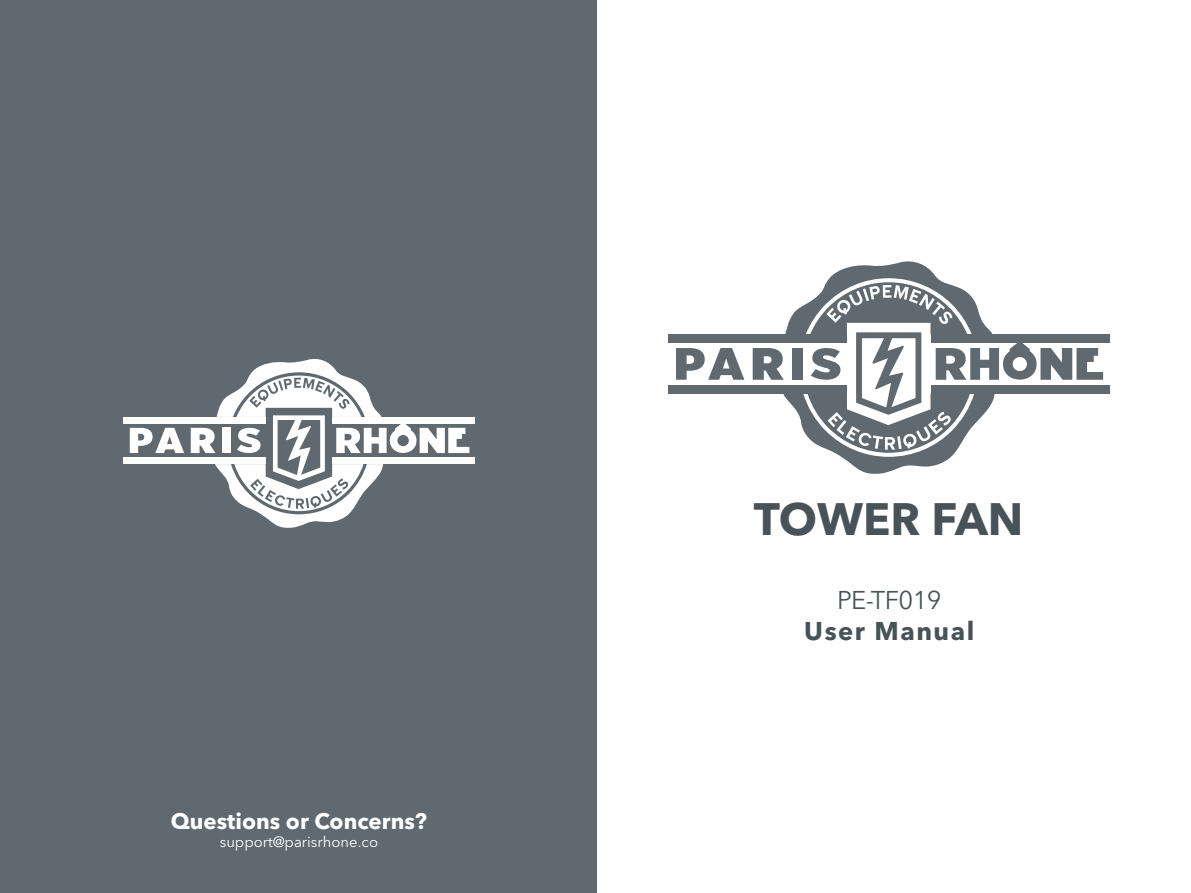
<style>
.page{position:relative;width:1191px;height:893px;background:#fff}
.page>*{position:absolute;margin:0;border:0;box-sizing:border-box;transform-origin:0 0}
.t1{font:700 45px "Avenir Next LT Pro";color:#475359}
.t2{font:700 25.5px "Avenir Next LT Pro";letter-spacing:.06em;color:#475359}
.t3{font:25.5px "Avenir Next LT Pro";letter-spacing:-.025em;color:#475359}
.t4{font:700 22.2px "Avenir Next LT Pro";color:#fff}
.t5{font:14.85px "Avenir Next LT Pro";color:#fff}
</style>
<div class="page">
<div style="left:0;top:0;width:596px;height:893px;background:#5f696f"></div>
<div style="left:123px;top:458px;width:143px;height:6px;background:#fff"></div>
<div style="left:332px;top:458px;width:142px;height:6px;background:#fff"></div>
<div style="left:123px;top:417px;width:143px;height:6px;background:#fff"></div>
<div style="left:332px;top:417px;width:142px;height:6px;background:#fff"></div>
<svg style="left:130px;top:428px;width:54px;height:25px"></svg>
<svg style="left:191px;top:359px;width:278px;height:169px"></svg>
<svg style="left:596px;top:0;width:514px;height:893px"></svg>
<h3 class="t4" style="left:171px;top:807px;width:258px">Questions or Concerns?</h3>
<p class="t5" style="left:220px;top:833px;width:160px">support@parisrhone.co</p>
<h1 class="t1" style="left:754px;top:491px;width:271px">TOWER FAN</h1>
<h2 class="t3" style="left:837px;top:584px;width:106px">PE-TF019</h2>
<h2 class="t2" style="left:804px;top:615px;width:172px">User Manual</h2>
</div>
